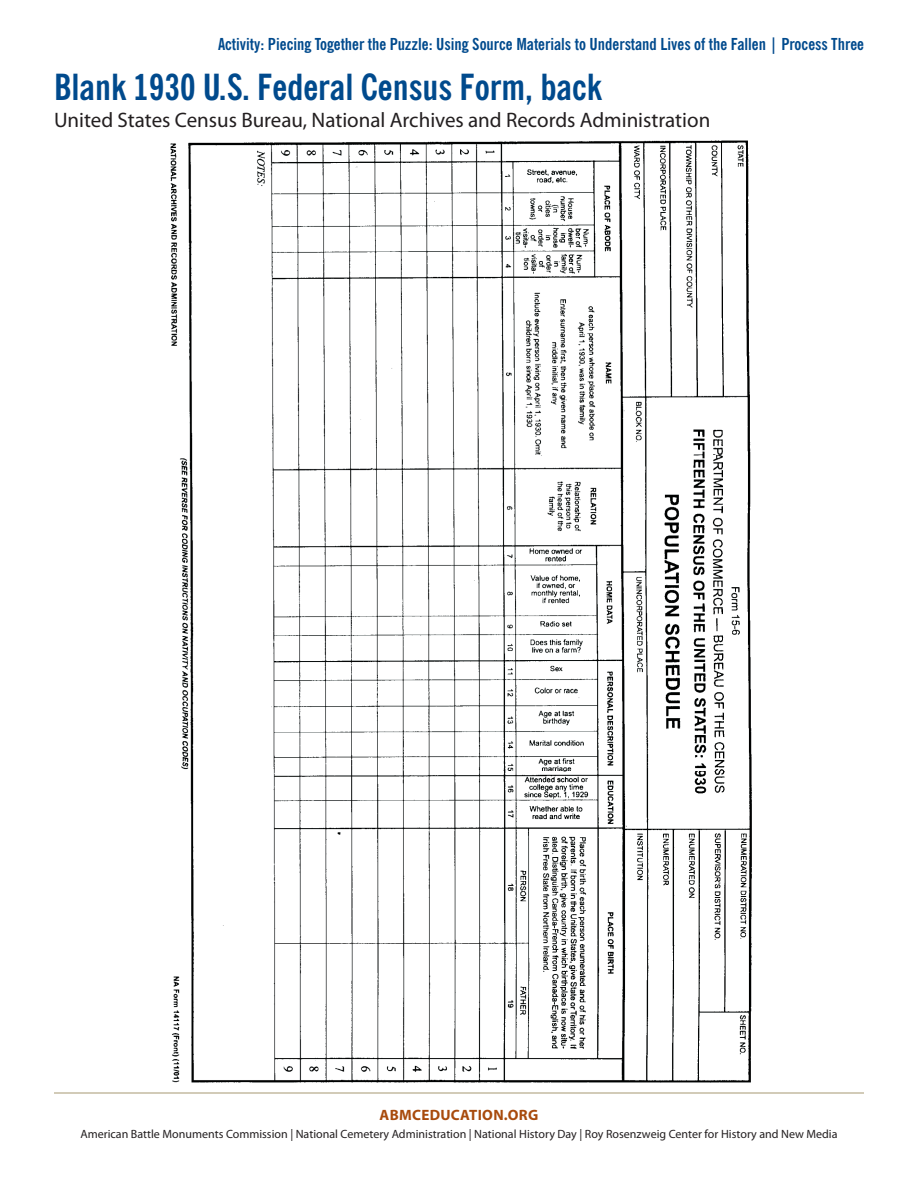
<style>
.page{position:relative;width:918px;height:1188px;background:#fff}
.page>*{position:absolute;margin:0;border:0;box-sizing:border-box;transform-origin:0 0}
.t1{font:700 condensed 36px "News Gothic BT";color:#004a8d}
.t2{font:21px "Myriad Pro";color:#231f20}
.t3{font:700 condensed 16.5px "News Gothic BT";color:#004a8d}
.t4{font:700 15px "Myriad Pro";letter-spacing:.02em;color:#a84b0d}
.t5{font:12px "Myriad Pro";color:#231f20}
</style>
<div class="page">
<hr style="left:54px;top:1093px;width:810px;height:1px;background:#d2cbb8">
<img style="left:170px;top:140px;width:582px;height:943px">
<h3 class="t3" style="left:218px;top:34px;width:647px">Activity: Piecing Together the Puzzle: Using Source Materials to Understand Lives of the Fallen | Process Three</h3>
<h1 class="t1" style="left:54px;top:65px;width:549px">Blank 1930 U.S. Federal Census Form, back</h1>
<h2 class="t2" style="left:54px;top:109px;width:658px">United States Census Bureau, National Archives and Records Administration</h2>
<p class="t4" style="left:380px;top:1106px;width:160px">ABMCEDUCATION.ORG</p>
<p class="t5" style="left:80px;top:1127px;width:759px">American Battle Monuments Commission | National Cemetery Administration | National History Day | Roy Rosenzweig Center for History and New Media</p>
</div>
